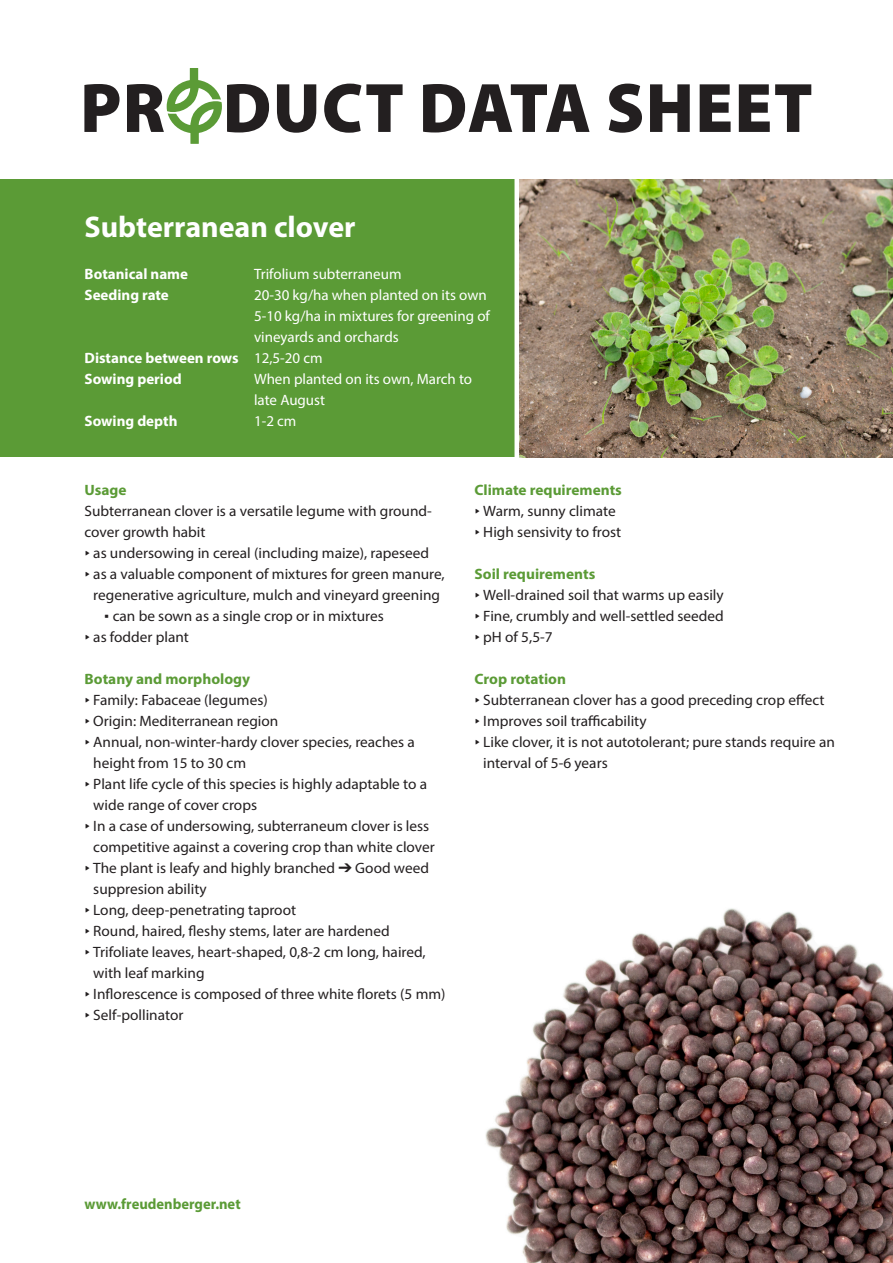
<style>
.page{position:relative;width:893px;height:1263px;background:#fff}
.page>*{position:absolute;margin:0;border:0;box-sizing:border-box;transform-origin:0 0}
.t1{font:900 70.5px "Myriad Pro";letter-spacing:.02em;color:#231f20}
.t2{font:700 30px "Myriad Pro";color:#fff}
.t3{font:15px/21px "Myriad Pro";color:#231f20}
.t4{font:15px/21px "Myriad Pro";color:#fff}
.t5{font:700 15px "Myriad Pro";color:#fff}
.t6{font:700 15px "Myriad Pro";color:#5b9b36}
.s1{font-weight:400}
.s2{font-family:"Geogrotesque";font-weight:600}
.s3{font-family:"Geogrotesque"}
.s4{font-weight:700;color:#5b9b36}
</style>
<div class="page">
<img style="left:485px;top:908px;width:408px;height:355px">
<div style="left:0;top:179px;width:631px;height:278px;background:#5b9b36"></div>
<img style="left:519px;top:179px;width:374px;height:278px">
<div style="left:514px;top:176px;width:5px;height:286px;background:#fff"></div>
<svg style="left:167px;top:68px;width:55px;height:76px"></svg>
<h1 class="t1" style="left:80px;top:61px;width:734px">PR DUCT DATA SHEET</h1>
<h2 class="t2" style="left:85px;top:207px;width:273px">Subterranean clover</h2>
<p class="t5" style="left:85px;top:264px;width:105px">Botanical name</p>
<p class="t4" style="left:254px;top:263px;width:149px">Trifolium subterraneum</p>
<p class="t5" style="left:85px;top:285px;width:86px">Seeding rate</p>
<p class="t4" style="left:254px;top:284px;width:234px">20-30 kg/ha when planted on its own</p>
<p class="t4" style="left:254px;top:305px;width:237px">5-10 kg/ha in mixtures for greening of</p>
<p class="t4" style="left:254px;top:326px;width:146px">vineyards and orchards</p>
<p class="t5" style="left:85px;top:348px;width:240px">Distance between rows <span class="s1">12,5-20 cm</span></p>
<p class="t5" style="left:85px;top:369px;width:99px">Sowing period</p>
<p class="t4" style="left:254px;top:368px;width:220px">When planted on its own, March to late August</p>
<p class="t5" style="left:85px;top:411px;width:94px">Sowing depth</p>
<p class="t4" style="left:254px;top:410px;width:44px">1-2 cm</p>
<p class="t6" style="left:85px;top:480px;width:43px">Usage</p>
<p class="t3" style="left:85px;top:500px;width:349px">Subterranean clover is a versatile legume with ground-</p>
<p class="t3" style="left:85px;top:521px;width:123px">cover growth habit</p>
<p class="t3" style="left:85px;top:542px;width:346px"><span class="s2">∂</span> as undersowing in cereal (including maize), rapeseed</p>
<p class="t3" style="left:85px;top:563px;width:362px"><span class="s2">∂</span> as a valuable component of mixtures for green manure,</p>
<p class="t3" style="left:93px;top:584px;width:348px">regenerative agriculture, mulch and vineyard greening</p>
<p class="t3" style="left:104px;top:605px;width:282px"><span class="s3">∆</span> can be sown as a single crop or in mixtures</p>
<p class="t3" style="left:85px;top:626px;width:106px"><span class="s2">∂</span> as fodder plant</p>
<p class="t6" style="left:85px;top:669px;width:167px">Botany and morphology</p>
<p class="t3" style="left:85px;top:689px;width:185px"><span class="s2">∂</span> Family: Fabaceae (legumes)</p>
<p class="t3" style="left:85px;top:710px;width:195px"><span class="s2">∂</span> Origin: Mediterranean region</p>
<p class="t3" style="left:85px;top:731px;width:332px"><span class="s2">∂</span> Annual, non-winter-hardy clover species, reaches a</p>
<p class="t3" style="left:93px;top:752px;width:154px">height from 15 to 30 cm</p>
<p class="t3" style="left:85px;top:773px;width:344px"><span class="s2">∂</span> Plant life cycle of this species is highly adaptable to a</p>
<p class="t3" style="left:93px;top:794px;width:165px">wide range of cover crops</p>
<p class="t3" style="left:85px;top:815px;width:346px"><span class="s2">∂</span> In a case of undersowing, subterraneum clover is less</p>
<p class="t3" style="left:93px;top:836px;width:343px">competitive against a covering crop than white clover</p>
<p class="t3" style="left:85px;top:857px;width:346px"><span class="s2">∂</span> The plant is leafy and highly branched ➔ Good weed</p>
<p class="t3" style="left:93px;top:878px;width:115px">suppresion ability</p>
<p class="t3" style="left:85px;top:899px;width:213px"><span class="s2">∂</span> Long, deep-penetrating taproot</p>
<p class="t3" style="left:85px;top:920px;width:307px"><span class="s2">∂</span> Round, haired, fleshy stems, later are hardened</p>
<p class="t3" style="left:85px;top:941px;width:343px"><span class="s2">∂</span> Trifoliate leaves, heart-shaped, 0,8-2 cm long, haired,</p>
<p class="t3" style="left:93px;top:962px;width:113px">with leaf marking</p>
<p class="t3" style="left:85px;top:983px;width:363px"><span class="s2">∂</span> Inflorescence is composed of three white florets (5 mm)</p>
<p class="t3" style="left:85px;top:1004px;width:100px"><span class="s2">∂</span> Self-pollinator</p>
<p class="t3" style="left:474px;top:479px;width:149px"><span class="s4">Climate requirements </span><span class="s2">∂</span> Warm, sunny climate <span class="s2">∂</span> High sensivity to frost</p>
<p class="t3" style="left:474px;top:563px;width:251px"><span class="s4">Soil requirements<br></span><span class="s2">∂</span> Well-drained soil that warms up easily <span class="s2">∂</span> Fine, crumbly and well-settled seeded <span class="s2">∂</span> pH of 5,5-7</p>
<p class="t6" style="left:474px;top:669px;width:93px">Crop rotation</p>
<p class="t3" style="left:474px;top:689px;width:351px"><span class="s2">∂</span> Subterranean clover has a good preceding crop effect</p>
<p class="t3" style="left:474px;top:710px;width:174px"><span class="s2">∂</span> Improves soil trafficability</p>
<p class="t3" style="left:474px;top:731px;width:362px"><span class="s2">∂</span> Like clover, it is not autotolerant; pure stands require an</p>
<p class="t3" style="left:483px;top:752px;width:126px">interval of 5-6 years</p>
<p class="t6" style="left:85px;top:1194px;width:158px">www.freudenberger.net</p>
</div>
